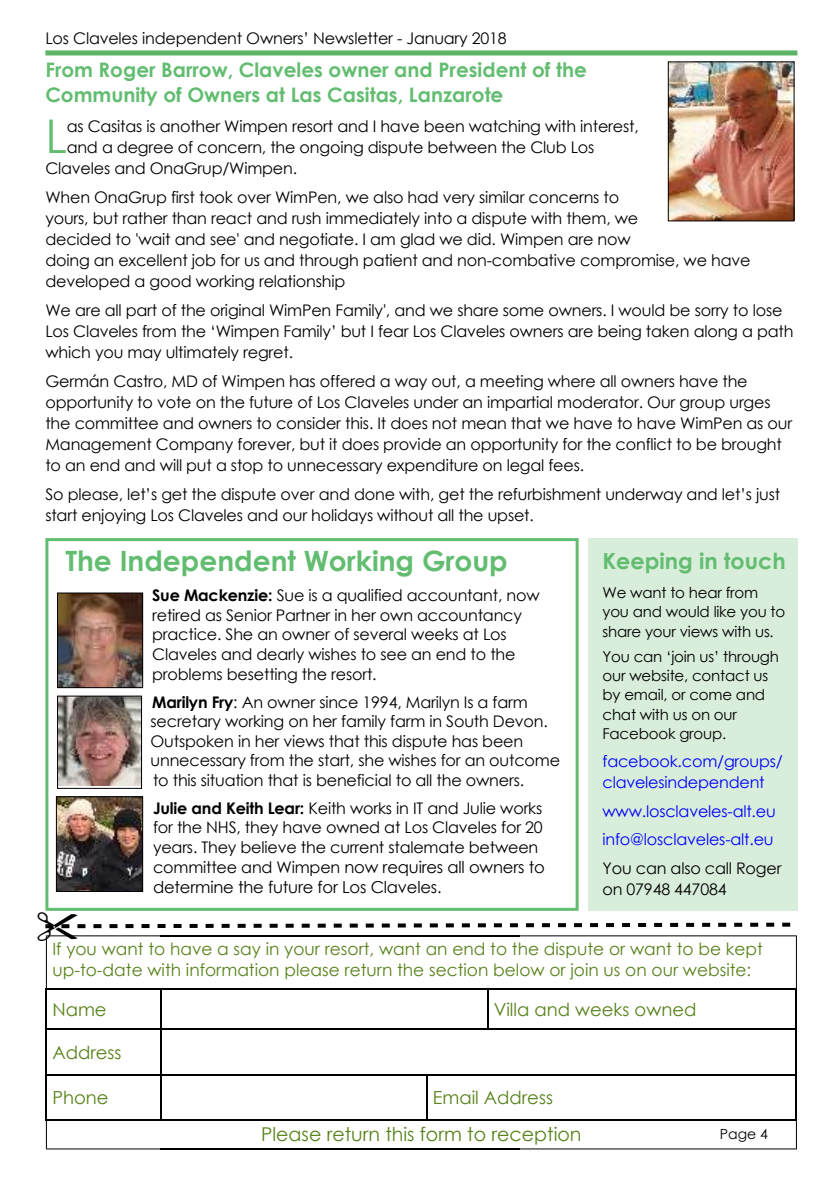
<style>
.page{position:relative;width:840px;height:1191px;background:#fff}
.page>*{position:absolute;margin:0;border:0;box-sizing:border-box;transform-origin:0 0}
.t1{font:46.4px "Century Gothic";color:#62bd70}
.t2{font:700 28px "Century Gothic";color:#62bd70}
.t3{font:700 22.2px "Century Gothic";color:#62bd70}
.t4{font:700 20px/25.8px "Century Gothic";color:#62bd70}
.t5{font:19px "Century Gothic";color:#578119}
.t6{font:18px "Century Gothic";color:#578119}
.t7{font:17px/20.8px "Century Gothic";color:#578119}
.t8{font:16.4px/20.2px "Century Gothic";letter-spacing:-.01em;color:#000}
.t9{font:16px/21px "Century Gothic";letter-spacing:-.01em;color:#000}
.t10{font:16px/20.6px "Century Gothic";letter-spacing:-.01em;color:#00f}
.t11{font:15px/19.4px "Century Gothic";letter-spacing:-.015em;color:#000}
.t12{font:14px "Century Gothic";color:#000}
.s1{font-size:15.8px}
.s2{font-weight:700}
.s3{font-size:16px}
</style>
<div class="page">
<div style="left:45px;top:50px;width:752px;height:5px;background:#5ab463"></div>
<div style="left:45px;top:538px;width:533px;height:372px;border:3px solid #62bd70"></div>
<img style="left:59px;top:594px;width:82px;height:92px">
<div style="left:57px;top:592px;width:86px;height:96px;border:1px solid #000"></div>
<img style="left:59px;top:697px;width:81px;height:88px">
<div style="left:57px;top:695px;width:85px;height:94px;border:1px solid #000"></div>
<img style="left:58px;top:798px;width:83px;height:92px">
<div style="left:56px;top:796px;width:87px;height:96px;border:1px solid #000"></div>
<div style="left:587px;top:538px;width:210px;height:372px;background:#d8edda"></div>
<img style="left:669px;top:63px;width:123px;height:156px">
<div style="left:667px;top:61px;width:127px;height:160px;border:1px solid #000"></div>
<hr style="left:46px;top:1029px;width:115px;height:1px;background:#000">
<hr style="left:160px;top:1029px;width:266px;height:1px;background:#000">
<hr style="left:426px;top:1029px;width:62px;height:1px;background:#000">
<hr style="left:487px;top:1029px;width:32px;height:1px;background:#000">
<hr style="left:519px;top:1029px;width:277px;height:1px;background:#000">
<hr style="left:46px;top:1074px;width:115px;height:1px;background:#000">
<hr style="left:160px;top:1074px;width:267px;height:1px;background:#000">
<hr style="left:426px;top:1074px;width:61px;height:1px;background:#000">
<hr style="left:487px;top:1074px;width:32px;height:1px;background:#000">
<hr style="left:519px;top:1074px;width:277px;height:1px;background:#000">
<hr style="left:160px;top:1119px;width:267px;height:1px;background:#000">
<hr style="left:426px;top:1119px;width:61px;height:1px;background:#000">
<hr style="left:487px;top:1119px;width:32px;height:1px;background:#000">
<hr style="left:160px;top:1148px;width:266px;height:1px;background:#000">
<hr style="left:426px;top:1148px;width:61px;height:1px;background:#000">
<hr style="left:487px;top:1148px;width:32px;height:1px;background:#000">
<hr style="left:46px;top:988px;width:1px;height:42px;background:#000">
<hr style="left:46px;top:1029px;width:1px;height:46px;background:#000">
<hr style="left:46px;top:1074px;width:1px;height:46px;background:#000">
<svg style="left:46px;top:1119px;width:114px;height:30px"></svg>
<hr style="left:160px;top:988px;width:1px;height:42px;background:#000">
<hr style="left:160px;top:1029px;width:1px;height:46px;background:#000">
<hr style="left:160px;top:1074px;width:1px;height:46px;background:#000">
<hr style="left:426px;top:1074px;width:1px;height:46px;background:#000">
<hr style="left:487px;top:988px;width:1px;height:42px;background:#000">
<hr style="left:795px;top:988px;width:1px;height:42px;background:#000">
<hr style="left:795px;top:1029px;width:1px;height:46px;background:#000">
<hr style="left:795px;top:1074px;width:1px;height:46px;background:#000">
<svg style="left:519px;top:1119px;width:277px;height:30px"></svg>
<svg style="left:45px;top:922px;width:752px;height:67px"></svg>
<p class="t9" style="left:45px;top:29px;width:462px">Los Claveles independent Owners’ Newsletter - January 2018</p>
<p class="t4" style="left:45px;top:58px;width:542px">From Roger Barrow, Claveles owner and President of the<br>Community of Owners at Las Casitas, Lanzarote</p>
<h1 class="t1" style="left:45px;top:118px;width:23px">L</h1>
<p class="t9" style="left:67px;top:117px;width:573px">as Casitas is another Wimpen resort and I have been watching with interest,</p>
<p class="t9" style="left:67px;top:138px;width:529px">and a degree of concern, the ongoing dispute between the Club Los</p>
<p class="t9" style="left:45px;top:159px;width:253px">Claveles and OnaGrup/Wimpen.</p>
<p class="t9" style="left:45px;top:188px;width:706px">When OnaGrup first took over WimPen, we also had very similar concerns to<br>yours, but rather than react and rush immediately into a dispute with them, we<br>decided to 'wait and see' and negotiate. I am glad we did. Wimpen are now<br>doing an excellent job for us and through patient and non-combative compromise, we have developed a good working relationship</p>
<p class="t9" style="left:45px;top:301px;width:749px">We are all part of the original WimPen Family', and we share some owners. I would be sorry to lose<br>Los Claveles from the ‘Wimpen Family’ but I fear Los Claveles owners are being taken along a path which you may ultimately regret.</p>
<p class="t9" style="left:45px;top:372px;width:748px">Germán Castro, MD of Wimpen has offered a way out, a meeting where all owners have the opportunity to vote on the future of Los Claveles under an impartial moderator. Our group urges the committee and owners to consider this. It does not mean that we have to have WimPen as our Management Company forever, but it does provide an opportunity for the conflict to be brought to an end and will put a stop to unnecessary expenditure on legal fees.</p>
<p class="t9" style="left:45px;top:485px;width:735px">So please, let’s get the dispute over and done with, get the refurbishment underway and let’s just start enjoying Los Claveles and our holidays without all the upset<span class="s1">.</span></p>
<h2 class="t2" style="left:65px;top:550px;width:443px">The Independent Working Group</h2>
<h3 class="t3" style="left:602px;top:552px;width:184px">Keeping in touch</h3>
<p class="t11" style="left:602px;top:584px;width:184px">We want to hear from you and would like you to share your views with us.</p>
<p class="t11" style="left:602px;top:648px;width:178px">You can ‘join us’ through our website, contact us by email, or come and chat with us on our<br>Facebook group.</p>
<p class="t10" style="left:602px;top:753px;width:182px">facebook.com/groups/ clavelesindependent</p>
<p class="t10" style="left:602px;top:798px;width:175px;line-height:28.6px">www.losclaveles-alt.eu info@losclaveles-alt.eu</p>
<p class="t9" style="left:602px;top:859px;width:180px">You can also call Roger on 07948 447084</p>
<p class="t9" style="left:152px;top:587px;width:389px;line-height:19.6px"><span class="s2">Sue Mackenzie:</span> Sue is a qualified accountant, now retired as Senior Partner in her own accountancy practice. She an owner of several weeks at Los Claveles and dearly wishes to see an end to the problems besetting the resort.</p>
<p class="t9" style="left:150px;top:693px;width:411px;line-height:19.6px"><span class="s2">Marilyn Fry</span>: An owner since 1994, Marilyn Is a farm secretary working on her family farm in South Devon.<br>Outspoken in her views that this dispute has been unnecessary from the start, she wishes for an outcome to this situation that is beneficial to all the owners.</p>
<p class="t9" style="left:153px;top:799px;width:391px;line-height:19.4px;text-align:justify"><span class="s2">Julie and Keith Lear:</span> Keith works in IT and Julie works for the NHS, they have owned at Los Claveles for 20 years. They believe the current stalemate between</p>
<p class="t8" style="left:153px;top:858px;width:393px"><span class="s3">committee and Wimpen</span> now requires all owners to determine the future for Los Claveles.</p>
<p class="t7" style="left:52px;top:940px;width:711px">If you want to have a say in your resort, want an end to the dispute or want to be kept up-to-date with information please return the section below or join us on our website:</p>
<p class="t6" style="left:52px;top:1002px;width:56px">Name</p>
<p class="t6" style="left:493px;top:1002px;width:204px">Villa and weeks owned</p>
<p class="t6" style="left:52px;top:1045px;width:71px">Address</p>
<p class="t6" style="left:52px;top:1090px;width:58px">Phone</p>
<p class="t6" style="left:432px;top:1090px;width:122px">Email Address</p>
<p class="t5" style="left:261px;top:1127px;width:322px">Please return this form to reception</p>
<p class="t12" style="left:719px;top:1128px;width:50px">Page 4</p>
</div>
